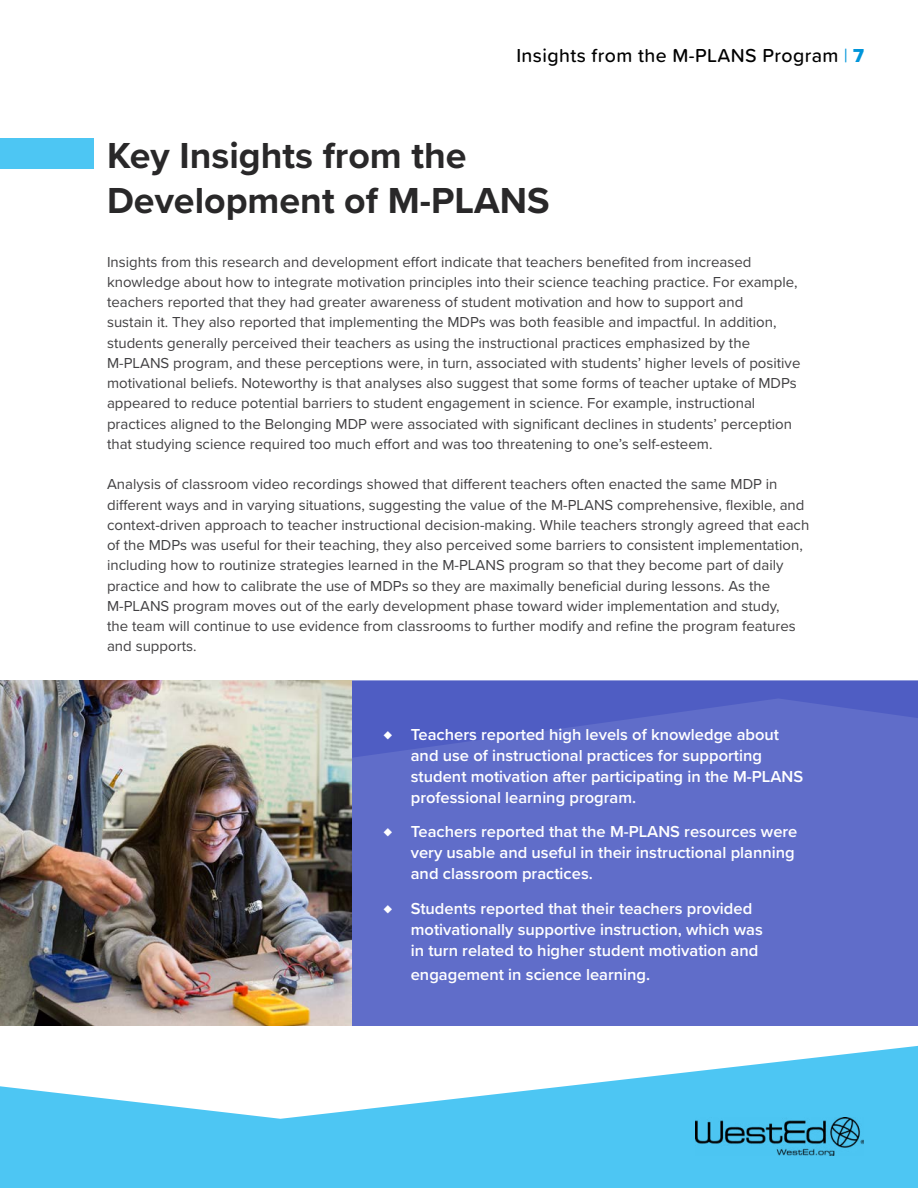
<style>
.page{position:relative;width:918px;height:1188px;background:#fff}
.page>*{position:absolute;margin:0;border:0;box-sizing:border-box;transform-origin:0 0}
.t1{font:700 37.5px/45px "Proxima Nova";color:#292829}
.t2{font:500 19.5px "Proxima Soft";letter-spacing:.02em;color:#000}
.t3{font:600 16.5px/21px "Proxima Nova";color:#fff}
.t4{font:15px/20.2px "Proxima Nova";color:#414042}
.s1{font-family:"Proxima Nova"}
.s2{font-weight:400;color:#0095da}
.s3{font-family:"Proxima Nova Extrabld";font-weight:400;color:#0095da}
.s4{font-weight:500}
</style>
<div class="page">
<svg style="left:0;top:1046px;width:918px;height:142px;fill:#4dc6f3"></svg>
<img style="left:695px;top:1118px;width:169px;height:37px">
<div style="left:351px;top:681px;width:567px;height:345px;background:#606dc9"></div>
<svg style="left:351px;top:680px;width:567px;height:78px;fill:#4f5dc3"></svg>
<div style="left:0;top:138px;width:94px;height:30px;background:#4dc6f3"></div>
<img style="left:0;top:680px;width:351px;height:346px">
<h2 class="t2" style="left:516px;top:41px;width:349px"><span class="s1">I</span>nsights from the M-PLANS Program <span class="s2">|</span> <span class="s3">7</span></h2>
<h2 class="t1" style="left:107px;top:132px;width:444px">Key Insights from the<br>Development of M-PLANS</h2>
<p class="t4" style="left:107px;top:251px;width:695px">Insights from this research and development effort indicate that teachers benefited from increased knowledge about how to integrate motivation principles into their science teaching practice. For example, teachers reported that they had greater awareness of student motivation and how to support and<br>sustain it. They also reported that implementing the MDPs was both feasible and impactful. In addition, students generally perceived their teachers as using the instructional practices emphasized by the M-PLANS program, and these perceptions were, in turn, associated with students’ higher levels of positive motivational beliefs. Noteworthy is that analyses also suggest that some forms of teacher uptake of MDPs appeared to reduce potential barriers to student engagement in science. For example, instructional practices aligned to the Belonging MDP were associated with significant declines in students’ perception that studying science required too much effort and was too threatening to one’s self-esteem.</p>
<p class="t4" style="left:107px;top:474px;width:704px">Analysis of classroom video recordings showed that different teachers often enacted the same MDP in different ways and in varying situations, suggesting the value of the M-PLANS comprehensive, flexible, and context-driven approach to teacher instructional decision-making. While teachers strongly agreed that each of the MDPs was useful for their teaching, they also perceived some barriers to consistent implementation, including how to routinize strategies learned in the M-PLANS program so that they become part of daily practice and how to calibrate the use of MDPs so they are maximally beneficial during lessons. As the M-PLANS program moves out of the early development phase toward wider implementation and study,<br>the team will continue to use evidence from classrooms to further modify and refine the program features and supports.</p>
<p class="t3" style="left:411px;top:723px;width:394px;text-indent:-27px"><span class="s4">♦</span> Teachers reported high levels of knowledge about and use of instructional practices for supporting student motivation after participating in the M-PLANS professional learning program.</p>
<p class="t3" style="left:411px;top:821px;width:388px;text-indent:-27px"><span class="s4">♦</span> Teachers reported that the M-PLANS resources were very usable and useful in their instructional planning and classroom practices.</p>
<p class="t3" style="left:411px;top:897px;width:354px;text-indent:-27px"><span class="s4">♦</span> Students reported that their teachers provided motivationally supportive instruction, which was in turn related to higher student motivation and</p>
<p class="t3" style="left:411px;top:963px;width:241px">engagement in science learning.</p>
</div>
